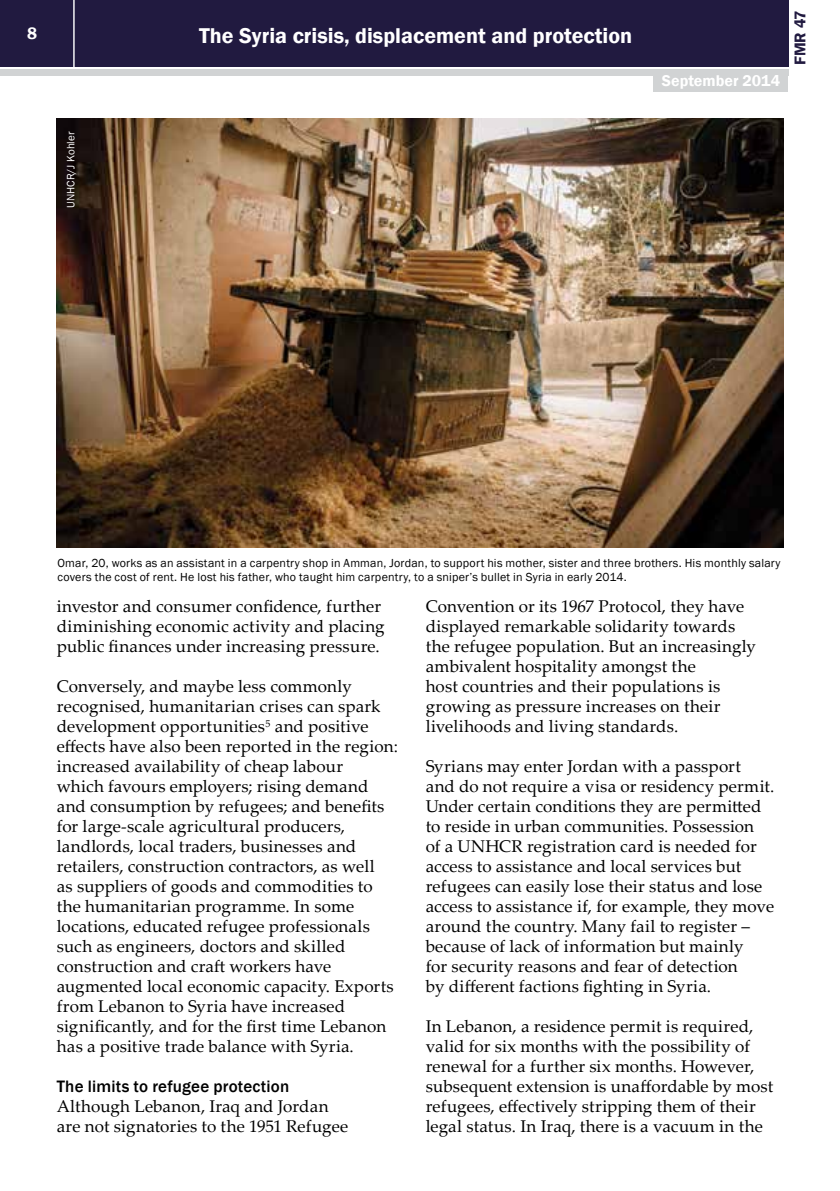
<style>
.page{position:relative;width:840px;height:1191px;background:#fff}
.page>*{position:absolute;margin:0;border:0;box-sizing:border-box;transform-origin:0 0}
.t1{font:600 22px "Franklin Gothic";color:#fff}
.t2{font:17px/20px "Palatino Linotype";letter-spacing:.01em;color:#000}
.t3{font:500 17px "Franklin Gothic";letter-spacing:.01em;color:#000}
.t4{font:600 17px "Franklin Gothic";color:#fff}
.t5{font:600 16px "Franklin Gothic";color:#fff}
.t6{font:600 16px "Franklin Gothic";color:#211a40}
.t7{font:12px/14.4px "Franklin Gothic";letter-spacing:.02em;color:#000}
.t8{font:11px "Franklin Gothic";color:#fff}
</style>
<div class="page">
<div style="left:0;top:0;width:787px;height:66px;background:#211a40"></div>
<div style="left:0;top:69px;width:787px;height:6px;background:#d1d3d4"></div>
<hr style="left:73px;top:0;width:2px;height:67px;background:#fff">
<div style="left:653px;top:74px;width:134px;height:18px;background:#d1d3d4"></div>
<img style="left:57px;top:119px;width:725px;height:429px">
<p class="t4" style="left:27px;top:23px;width:11px">8</p>
<p class="t1" style="left:199px;top:22px;width:434px">The Syria crisis, displacement and protection</p>
<p class="t8" style="left:64px;top:208px;width:78px;rotate:-90deg">UNHCR/J Kohler</p>
<p class="t5" style="left:661px;top:71px;width:120px">September 2014</p>
<p class="t6" style="left:789px;top:65px;width:57px;rotate:-90deg">FMR 47</p>
<p class="t7" style="left:57px;top:556px;width:724px">Omar, 20, works as an assistant in a carpentry shop in Amman, Jordan, to support his mother, sister and three brothers. His monthly salary covers the cost of rent. He lost his father, who taught him carpentry, to a sniper’s bullet in Syria in early 2014.</p>
<p class="t2" style="left:57px;top:596px;width:329px">investor and consumer confidence, further diminishing economic activity and placing public finances under increasing pressure.</p>
<p class="t2" style="left:57px;top:676px;width:342px">Conversely, and maybe less commonly recognised, humanitarian crises can spark development opportunities<sup>5</sup> and positive effects have also been reported in the region: increased availability of cheap labour<br>which favours employers; rising demand and consumption by refugees; and benefits for large-scale agricultural producers, landlords, local traders, businesses and retailers, construction contractors, as well<br>as suppliers of goods and commodities to the humanitarian programme. In some locations, educated refugee professionals such as engineers, doctors and skilled construction and craft workers have augmented local economic capacity. Exports from Lebanon to Syria have increased significantly, and for the first time Lebanon has a positive trade balance with Syria.</p>
<p class="t3" style="left:57px;top:1076px;width:234px">The limits to refugee protection</p>
<p class="t2" style="left:57px;top:1095px;width:293px">Although Lebanon, Iraq and Jordan are not signatories to the 1951 Refugee</p>
<p class="t2" style="left:425px;top:595px;width:332px">Convention or its 1967 Protocol, they have displayed remarkable solidarity towards the refugee population. But an increasingly ambivalent hospitality amongst the<br>host countries and their populations is growing as pressure increases on their livelihoods and living standards.</p>
<p class="t2" style="left:425px;top:755px;width:350px">Syrians may enter Jordan with a passport and do not require a visa or residency permit.<br>Under certain conditions they are permitted to reside in urban communities. Possession<br>of a UNHCR registration card is needed for access to assistance and local services but refugees can easily lose their status and lose access to assistance if, for example, they move around the country. Many fail to register – because of lack of information but mainly<br>for security reasons and fear of detection<br>by different factions fighting in Syria.</p>
<p class="t2" style="left:425px;top:1015px;width:349px">In Lebanon, a residence permit is required, valid for six months with the possibility of renewal for a further six months. However, subsequent extension is unaffordable by most refugees, effectively stripping them of their legal status. In Iraq, there is a vacuum in the</p>
</div>
